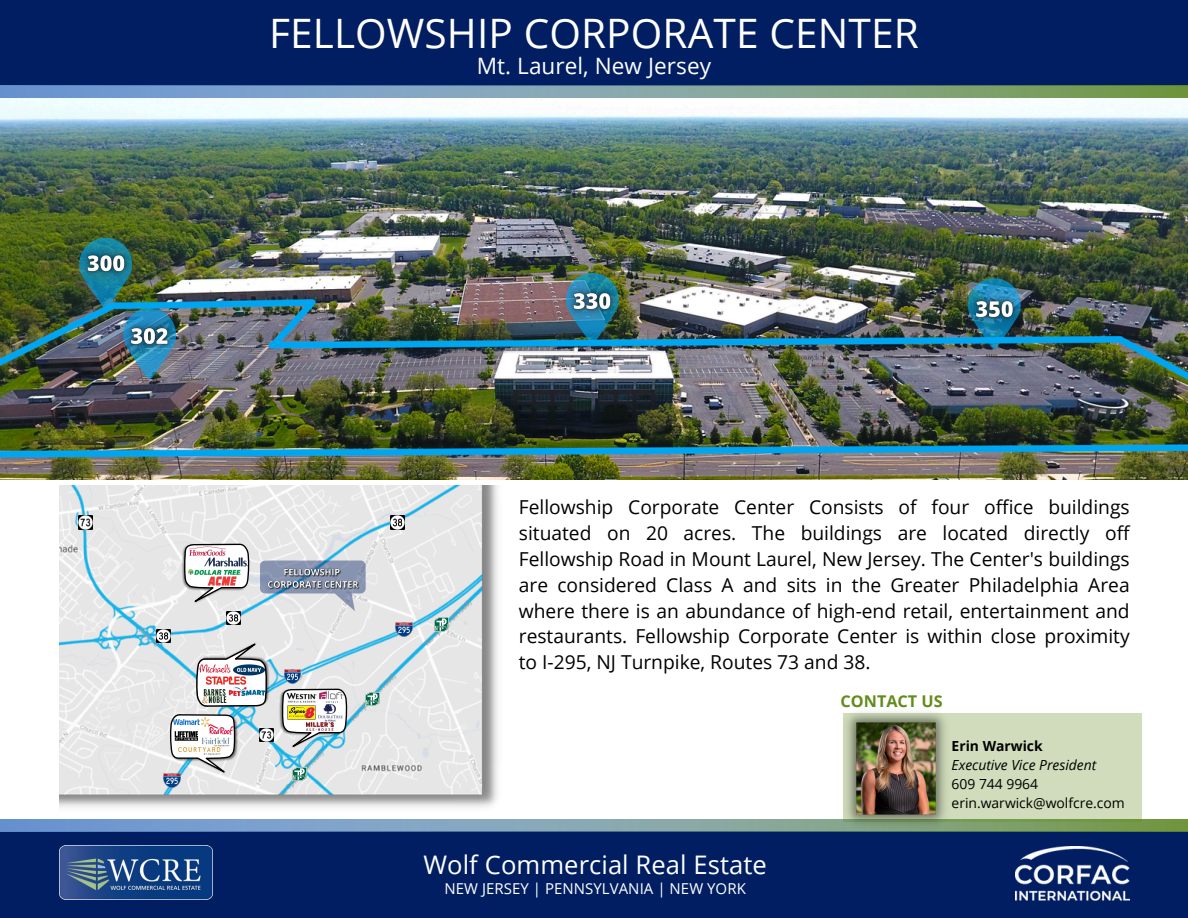
<style>
.page{position:relative;width:1188px;height:918px;background:#fff}
.page>*{position:absolute;margin:0;border:0;box-sizing:border-box;transform-origin:0 0}
.t1{font:40.5px "Open Sans";letter-spacing:.005em;color:#fff}
.t2{font:25.65px "Open Sans";letter-spacing:.005em;color:#fff}
.t3{font:22.5px "Open Sans";letter-spacing:.005em;color:#fff}
.t4{font:19.2px/25.8px "Open Sans";color:#000;text-align:justify}
.t5{font:700 16.2px "Open Sans";color:#638c1c}
.t6{font:15px "Open Sans";letter-spacing:.005em;color:#fff}
.t7{font:13.95px "Open Sans";color:#000}
.t8{font:italic 13.95px "Open Sans";color:#000}
.t9{font:700 13.95px "Open Sans";color:#000}
</style>
<div class="page">
<img style="left:0;top:98px;width:1188px;height:381px">
<img style="left:79px;top:238px;width:97px;height:140px">
<img style="left:57px;top:219px;width:97px;height:88px">
<img style="left:102px;top:292px;width:96px;height:88px">
<img style="left:544px;top:257px;width:97px;height:88px">
<img style="left:946px;top:264px;width:97px;height:88px">
<div style="left:0;top:832px;width:1188px;height:86px;background:#001e61"></div>
<img style="left:59px;top:846px;width:153px;height:54px">
<img style="left:1016px;top:846px;width:113px;height:54px">
<img style="left:0;top:819px;width:1188px;height:12px">
<div style="left:0;top:0;width:1188px;height:86px;background:#001e61"></div>
<img style="left:59px;top:486px;width:439px;height:322px">
<svg style="left:79px;top:516px;width:13px;height:13px"></svg>
<img style="left:269px;top:728px;width:4px;height:14px">
<img style="left:227px;top:611px;width:13px;height:14px">
<svg style="left:391px;top:516px;width:13px;height:13px"></svg>
<img style="left:157px;top:629px;width:13px;height:14px">
<img style="left:285px;top:670px;width:16px;height:13px">
<img style="left:396px;top:623px;width:16px;height:13px">
<img style="left:164px;top:774px;width:16px;height:13px">
<svg style="left:435px;top:618px;width:13px;height:13px"></svg>
<img style="left:366px;top:692px;width:13px;height:14px">
<img style="left:293px;top:767px;width:13px;height:14px">
<svg style="left:260px;top:561px;width:106px;height:50px"></svg>
<img style="left:269px;top:639px;width:3px;height:69px">
<img style="left:180px;top:543px;width:70px;height:63px">
<svg style="left:182px;top:543px;width:67px;height:66px"></svg>
<img style="left:188px;top:545px;width:39px;height:12px">
<img style="left:205px;top:558px;width:42px;height:8px">
<img style="left:188px;top:569px;width:52px;height:6px">
<img style="left:207px;top:576px;width:29px;height:10px">
<img style="left:278px;top:688px;width:70px;height:63px">
<svg style="left:280px;top:688px;width:67px;height:66px"></svg>
<img style="left:286px;top:692px;width:30px;height:11px">
<img style="left:319px;top:691px;width:24px;height:31px">
<img style="left:287px;top:706px;width:30px;height:13px">
<img style="left:306px;top:723px;width:27px;height:8px">
<svg style="left:170px;top:636px;width:99px;height:143px"></svg>
<img style="left:173px;top:718px;width:37px;height:8px">
<img style="left:201px;top:737px;width:29px;height:10px">
<img style="left:173px;top:731px;width:26px;height:10px">
<img style="left:178px;top:748px;width:44px;height:7px">
<img style="left:209px;top:725px;width:25px;height:9px">
<img style="left:265px;top:565px;width:98px;height:27px">
<div style="left:843px;top:714px;width:299px;height:108px;background:#d0dcbb"></div>
<img style="left:841px;top:712px;width:111px;height:120px">
<img style="left:0;top:86px;width:1188px;height:12px">
<p class="t1" style="left:269px;top:5px;width:651px">FELLOWSHIP CORPORATE CENTER</p>
<p class="t3" style="left:477px;top:50px;width:236px">Mt. Laurel, New Jersey</p>
<p class="t4" style="left:519px;top:494px;width:612px">Fellowship Corporate Center Consists of four office buildings situated on 20 acres. The buildings are located directly off Fellowship Road in Mount Laurel, New Jersey. The Center's buildings are considered Class A and sits in the Greater Philadelphia Area where there is an abundance of high-end retail, entertainment and restaurants. Fellowship Corporate Center is within close proximity to I-295, NJ Turnpike, Routes 73 and 38.</p>
<p class="t5" style="left:841px;top:689px;width:104px">CONTACT US</p>
<p class="t9" style="left:952px;top:736px;width:93px">Erin Warwick</p>
<p class="t8" style="left:952px;top:755px;width:146px">Executive Vice President</p>
<h5 class="t7" style="left:952px;top:774px;width:88px">609 744 9964</h5>
<h6 class="t7" style="left:952px;top:793px;width:175px">erin.warwick@wolfcre.com</h6>
<p class="t2" style="left:424px;top:847px;width:345px">Wolf Commercial Real Estate</p>
<p class="t6" style="left:444px;top:878px;width:303px">NEW JERSEY | PENNSYLVANIA | NEW YORK</p>
</div>
